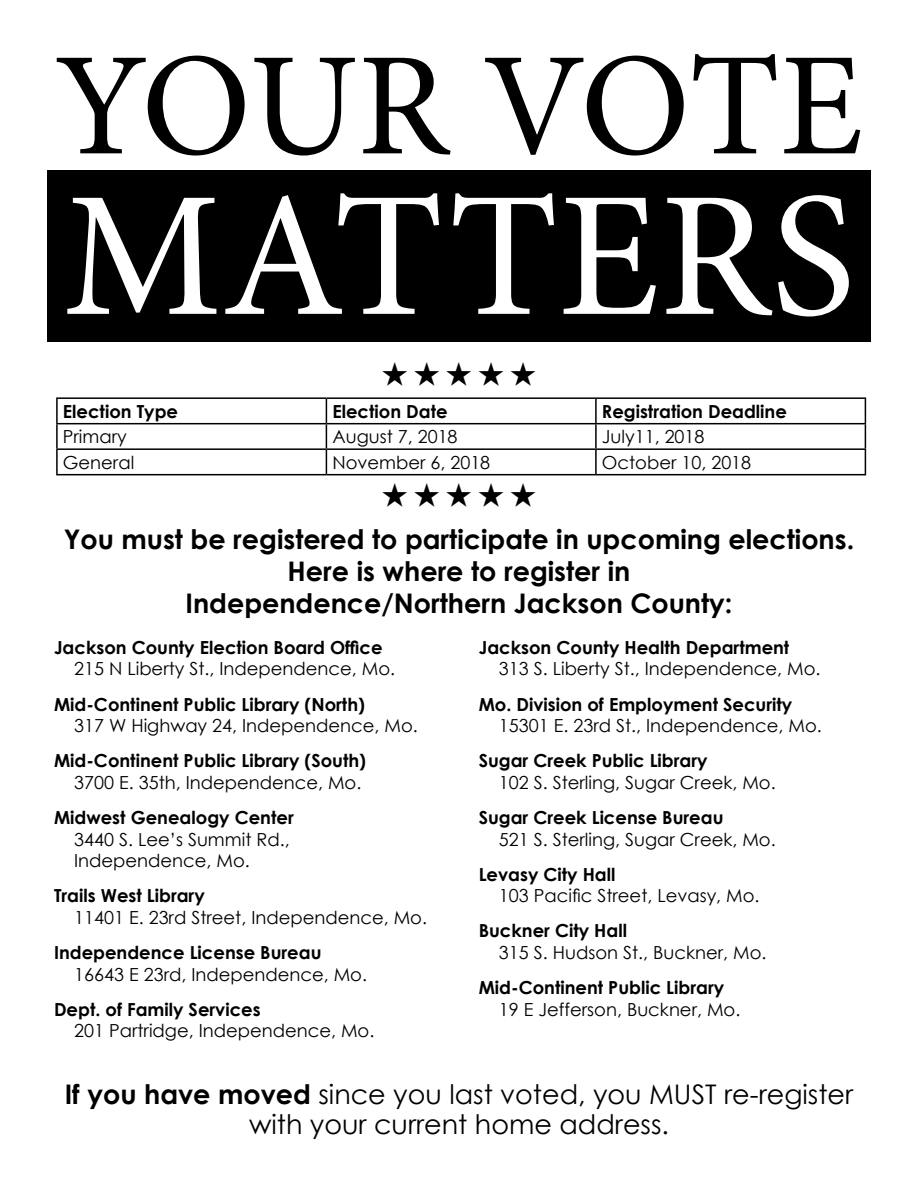
<style>
.page{position:relative;width:918px;height:1188px;background:#fff}
.page>*{position:absolute;margin:0;border:0;box-sizing:border-box;transform-origin:0 0}
.t1{font:178.5px "Minion Pro";color:#fff}
.t2{font:147px "Minion Pro";letter-spacing:-.01em;color:#000}
.t3{font:700 27px/32.4px "Century Gothic";color:#000;text-align:center}
.t4{font:27px/30px "Century Gothic";color:#000;text-align:center}
.t5{font:18px/21.6px "Century Gothic";color:#000}
.t6{font:700 18px "Century Gothic";color:#000}
.s1{font-weight:700}
</style>
<div class="page">
<div style="left:47px;top:171px;width:824px;height:171px;background:#000"></div>
<hr style="left:56px;top:397px;width:270px;height:2px;background:#000">
<hr style="left:56px;top:399px;width:2px;height:24px;background:#000">
<hr style="left:326px;top:397px;width:270px;height:2px;background:#000">
<hr style="left:596px;top:397px;width:270px;height:2px;background:#000">
<hr style="left:595px;top:399px;width:2px;height:24px;background:#000">
<hr style="left:56px;top:423px;width:270px;height:1px;background:#000">
<hr style="left:56px;top:424px;width:2px;height:24px;background:#000">
<hr style="left:326px;top:423px;width:270px;height:1px;background:#000">
<hr style="left:596px;top:423px;width:270px;height:1px;background:#000">
<hr style="left:595px;top:424px;width:2px;height:24px;background:#000">
<hr style="left:56px;top:448px;width:270px;height:2px;background:#000">
<hr style="left:56px;top:450px;width:2px;height:24px;background:#000">
<hr style="left:326px;top:448px;width:270px;height:2px;background:#000">
<svg style="left:326px;top:399px;width:1px;height:75px"></svg>
<hr style="left:596px;top:448px;width:270px;height:2px;background:#000">
<hr style="left:595px;top:450px;width:2px;height:24px;background:#000">
<svg style="left:865px;top:399px;width:1px;height:75px"></svg>
<hr style="left:56px;top:474px;width:270px;height:1px;background:#000">
<hr style="left:326px;top:474px;width:270px;height:1px;background:#000">
<hr style="left:596px;top:474px;width:270px;height:1px;background:#000">
<h2 class="t2" style="left:55px;top:8px;width:810px">YOUR VOTE</h2>
<h1 class="t1" style="left:63px;top:137px;width:794px">MATTERS</h1>
<p class="t6" style="left:63px;top:397px;width:117px">Election Type</p>
<p class="t6" style="left:332px;top:397px;width:117px">Election Date</p>
<p class="t6" style="left:602px;top:397px;width:187px">Registration Deadline</p>
<p class="t5" style="left:63px;top:426px;width:65px">Primary</p>
<p class="t5" style="left:332px;top:426px;width:127px">August 7, 2018</p>
<p class="t5" style="left:602px;top:426px;width:104px">July11, 2018</p>
<p class="t5" style="left:63px;top:451px;width:73px">General</p>
<p class="t5" style="left:332px;top:451px;width:159px">November 6, 2018</p>
<p class="t5" style="left:602px;top:451px;width:151px">October 10, 2018</p>
<h3 class="t3" style="left:64px;top:521px;width:792px">You must be registered to participate in upcoming elections.<br>Here is where to register in<br>Independence/Northern Jackson County:</h3>
<p class="t6" style="left:54px;top:634px;width:330px">Jackson County Election Board Office</p>
<p class="t5" style="left:74px;top:658px;width:322px">215 N Liberty St., Independence, Mo.</p>
<p class="t6" style="left:54px;top:690px;width:313px">Mid-Continent Public Library (North)</p>
<p class="t5" style="left:74px;top:715px;width:345px">317 W Highway 24, Independence, Mo.</p>
<p class="t6" style="left:54px;top:747px;width:314px">Mid-Continent Public Library (South)</p>
<p class="t5" style="left:74px;top:771px;width:289px">3700 E. 35th, Independence, Mo.</p>
<p class="t6" style="left:54px;top:804px;width:241px">Midwest Genealogy Center</p>
<p class="t5" style="left:74px;top:828px;width:217px">3440 S. Lee’s Summit Rd.,<br>Independence, Mo.</p>
<p class="t6" style="left:54px;top:882px;width:152px">Trails West Library</p>
<p class="t5" style="left:74px;top:906px;width:354px">11401 E. 23rd Street, Independence, Mo.</p>
<p class="t6" style="left:54px;top:939px;width:269px">Independence License Bureau</p>
<p class="t5" style="left:74px;top:963px;width:294px">16643 E 23rd, Independence, Mo.</p>
<p class="t6" style="left:54px;top:995px;width:208px">Dept. of Family Services</p>
<p class="t5" style="left:74px;top:1020px;width:302px">201 Partridge, Independence, Mo.</p>
<p class="t6" style="left:479px;top:634px;width:312px">Jackson County Health Department</p>
<p class="t5" style="left:499px;top:658px;width:323px">313 S. Liberty St., Independence, Mo.</p>
<p class="t6" style="left:479px;top:690px;width:315px">Mo. Division of Employment Security</p>
<p class="t5" style="left:499px;top:715px;width:324px">15301 E. 23rd St., Independence, Mo.</p>
<p class="t6" style="left:479px;top:747px;width:230px">Sugar Creek Public Library</p>
<p class="t5" style="left:499px;top:771px;width:278px">102 S. Sterling, Sugar Creek, Mo.</p>
<p class="t6" style="left:479px;top:804px;width:246px">Sugar Creek License Bureau</p>
<p class="t5" style="left:499px;top:828px;width:278px">521 S. Sterling, Sugar Creek, Mo.</p>
<p class="t6" style="left:479px;top:860px;width:138px">Levasy City Hall</p>
<p class="t5" style="left:499px;top:885px;width:262px">103 Pacific Street, Levasy, Mo.</p>
<p class="t6" style="left:479px;top:917px;width:150px">Buckner City Hall</p>
<p class="t5" style="left:499px;top:941px;width:269px">315 S. Hudson St., Buckner, Mo.</p>
<p class="t6" style="left:479px;top:974px;width:247px">Mid-Continent Public Library</p>
<p class="t5" style="left:499px;top:998px;width:243px">19 E Jefferson, Buckner, Mo.</p>
<h3 class="t4" style="left:65px;top:1079px;width:790px"><span class="s1">If you have moved</span> since you last voted, you MUST re-register with your current home address.</h3>
</div>
